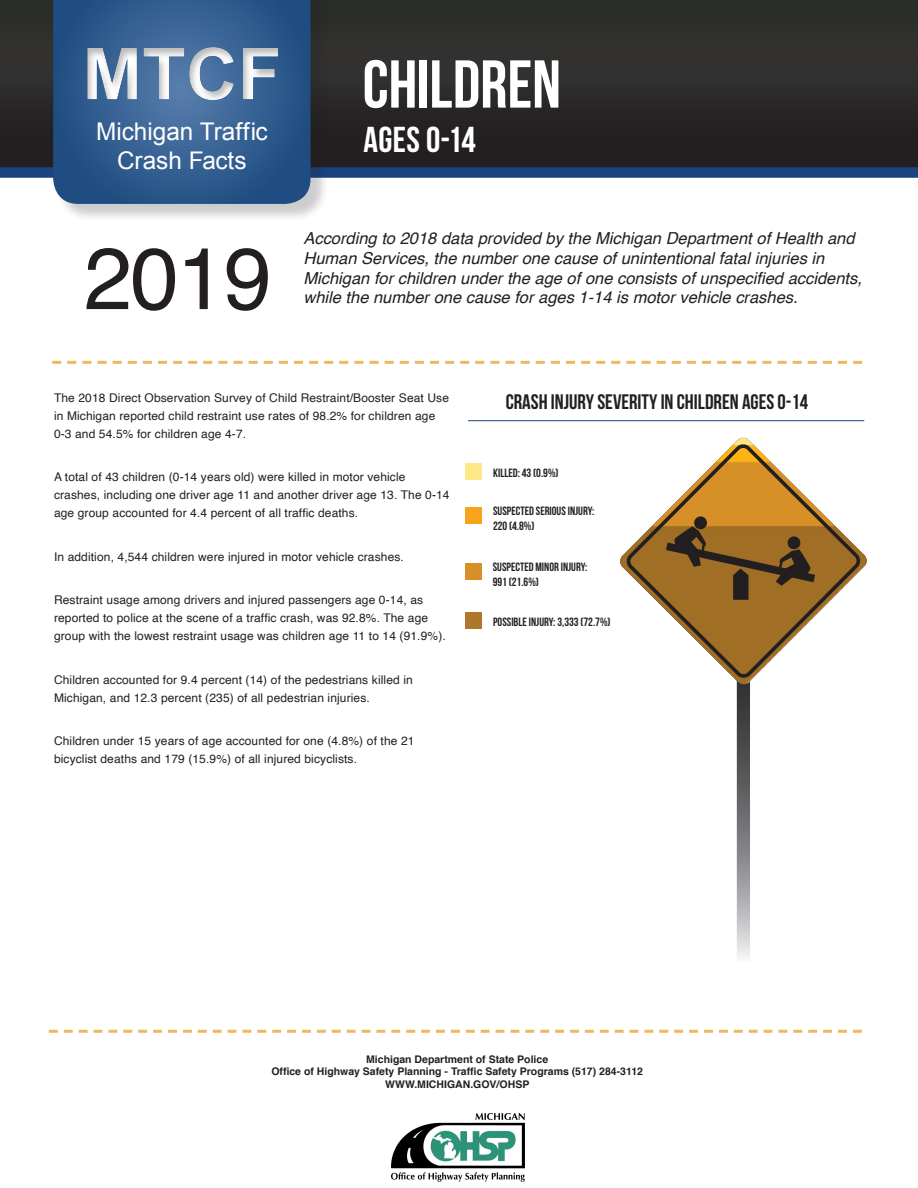
<style>
.page{position:relative;width:918px;height:1188px;background:#fff}
.page>*{position:absolute;margin:0;border:0;box-sizing:border-box;transform-origin:0 0}
.t1{font:87px "Helvetica";color:#231f20}
.t2{font:700 71.7px "Arial";color:#fff}
.t3{font:700 67.5px "Bebas Neue";color:#fff}
.t4{font:36px "Bebas Neue";letter-spacing:.005em;color:#fff}
.t5{font:24.3px "Arial";color:#fff}
.t6{font:700 21px "Bebas Neue";color:#231f20}
.t7{font:italic 16.5px/19.8px "Helvetica";color:#231f20}
.t8{font:12px/18px "Helvetica";letter-spacing:.01em;color:#231f20}
.t9{font:12px/14.4px "Bebas Neue";color:#231f20}
.t10{font:700 10.5px "Helvetica";color:#231f20}
</style>
<div class="page">
<svg style="left:737px;top:685px;width:13px;height:345px"></svg>
<svg style="left:623px;top:440px;width:238px;height:242px"></svg>
<div style="left:694px;top:516px;width:13px;height:13px;background:#231f20;border-radius:50%"></div>
<svg style="left:666px;top:526px;width:149px;height:74px;background:#815a23"></svg>
<div style="left:0;top:0;width:918px;height:168px;background:linear-gradient(to bottom,#323431,#241f21)"></div>
<div style="left:0;top:167px;width:918px;height:11px;background:#1a4381"></div>
<div style="left:55px;top:0;width:274px;height:223px;background:#231f20;opacity:.22"></div>
<svg style="left:53px;top:0;width:258px;height:204px;background:#2d598b"></svg>
<div style="left:37px;top:21px;width:388px;height:108px;background:#231f20;opacity:.31"></div>
<svg style="left:52px;top:361px;width:810px;height:3px"></svg>
<svg style="left:49px;top:1030px;width:813px;height:3px"></svg>
<img style="left:392px;top:1113px;width:133px;height:68px">
<hr style="left:468px;top:420px;width:396px;height:1px;background:#1a4381">
<div style="left:465px;top:613px;width:17px;height:16px;background:#ae772a"></div>
<div style="left:465px;top:508px;width:17px;height:16px;background:#f9a21b"></div>
<div style="left:465px;top:464px;width:17px;height:16px;background:#ffe88a"></div>
<div style="left:465px;top:563px;width:17px;height:17px;background:#d78f27"></div>
<h2 class="t2" style="left:82px;top:27px;width:201px">MTCF</h2>
<p class="t5" style="left:96px;top:115px;width:173px">Michigan Traffic</p>
<p class="t5" style="left:117px;top:145px;width:131px">Crash Facts</p>
<p class="t1" style="left:84px;top:211px;width:190px">2019</p>
<p class="t3" style="left:363px;top:47px;width:200px">CHILDREN</p>
<p class="t4" style="left:364px;top:120px;width:114px">AGES 0-14</p>
<p class="t7" style="left:303px;top:229px;width:560px">According to 2018 data provided by the Michigan Department of Health and Human Services, the number one cause of unintentional fatal injuries in Michigan for children under the age of one consists of unspecified accidents, while the number one cause for ages 1-14 is motor vehicle crashes.</p>
<p class="t8" style="left:54px;top:389px;width:397px">The 2018 Direct Observation Survey of Child Restraint/Booster Seat Use in Michigan reported child restraint use rates of 98.2% for children age<br>0-3 and 54.5% for children age 4-7.</p>
<p class="t8" style="left:54px;top:469px;width:397px">A total of 43 children (0-14 years old) were killed in motor vehicle crashes, including one driver age 11 and another driver age 13. The 0-14 age group accounted for 4.4 percent of all traffic deaths.</p>
<p class="t8" style="left:54px;top:548px;width:351px">In addition, 4,544 children were injured in motor vehicle crashes.</p>
<p class="t8" style="left:54px;top:592px;width:393px">Restraint usage among drivers and injured passengers age 0-14, as reported to police at the scene of a traffic crash, was 92.8%. The age group with the lowest restraint usage was children age 11 to 14 (91.9%).</p>
<p class="t8" style="left:54px;top:671px;width:360px">Children accounted for 9.4 percent (14) of the pedestrians killed in<br>Michigan, and 12.3 percent (235) of all pedestrian injuries.</p>
<p class="t8" style="left:54px;top:733px;width:362px">Children under 15 years of age accounted for one (4.8%) of the 21 bicyclist deaths and 179 (15.9%) of all injured bicyclists.</p>
<p class="t6" style="left:506px;top:390px;width:304px">CRASH INJURY SEVERITY IN CHILDREN AGES 0-14</p>
<p class="t9" style="left:493px;top:465px;width:67px">KILLED: 43 (0.9%)</p>
<p class="t9" style="left:493px;top:504px;width:103px">SUSPECTED SERIOUS INJURY:<br>220 (4.8%)</p>
<p class="t9" style="left:493px;top:560px;width:96px">SUSPECTED MINOR INJURY:<br>991 (21.6%)</p>
<p class="t9" style="left:493px;top:614px;width:119px">POSSIBLE INJURY: 3,333 (72.7%)</p>
<p class="t10" style="left:366px;top:1051px;width:184px">Michigan Department of State Police</p>
<p class="t10" style="left:271px;top:1063px;width:373px">Office of Highway Safety Planning - Traffic Safety Programs (517) 284-3112</p>
<p class="t10" style="left:385px;top:1076px;width:146px">WWW.MICHIGAN.GOV/OHSP</p>
</div>
